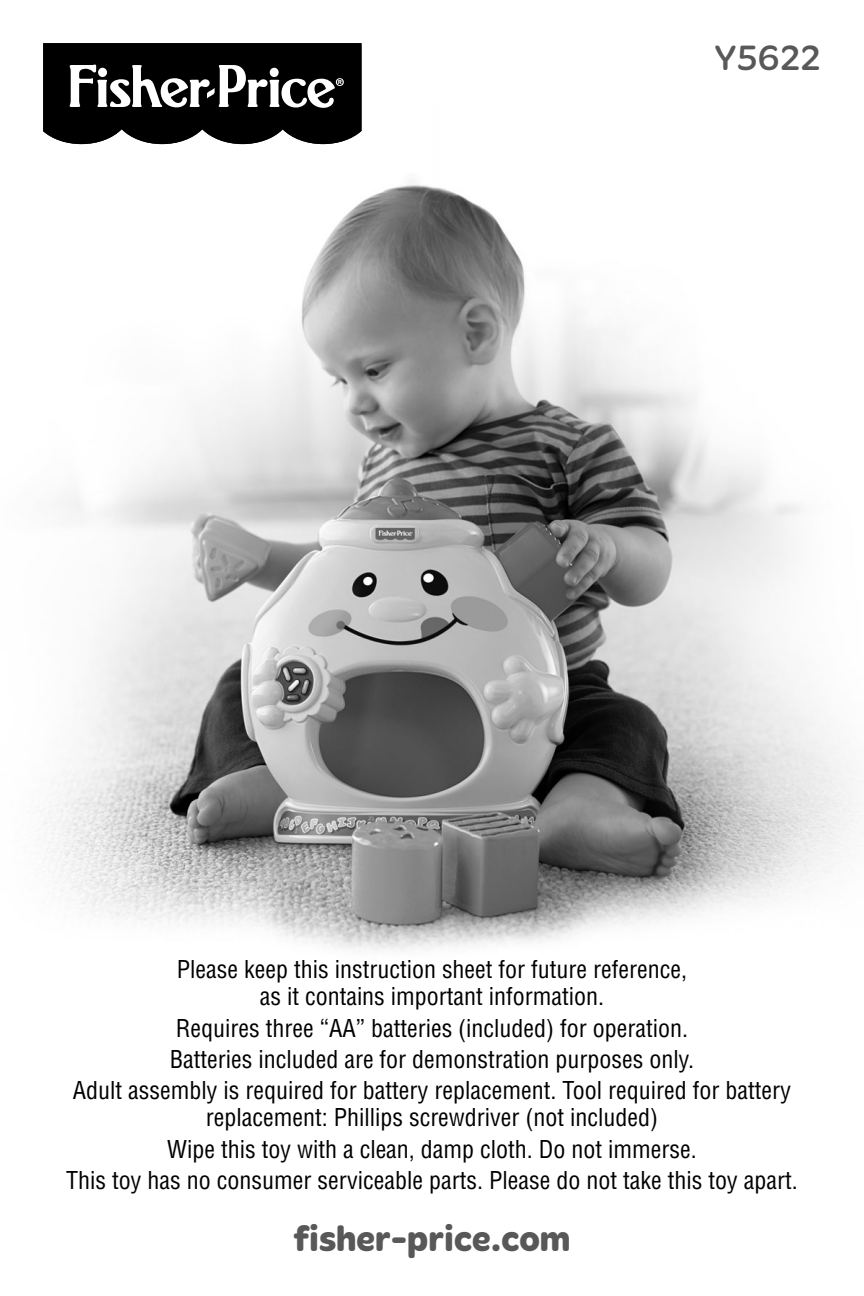
<style>
.page{position:relative;width:864px;height:1296px;background:#fff}
.page>*{position:absolute;margin:0;border:0;box-sizing:border-box;transform-origin:0 0}
.t1{font:700 36px "Merge";color:#585858}
.t2{font:36px "Merge";color:#585858}
.t3{font:condensed 24px/31.2px "Helvetica LT Std";color:#000;text-align:center}
</style>
<div class="page">
<img style="left:41px;top:144px;width:822px;height:807px">
<svg style="left:43px;top:43px;width:319px;height:101px"></svg>
<h1 class="t2" style="left:714px;top:44px;width:108px">Y5622</h1>
<p class="t3" style="left:177px;top:958px;width:512px;line-height:27px">Please keep this instruction sheet for future reference, as it contains important information.</p>
<p class="t3" style="left:73px;top:1015px;width:720px">Requires three “AA” batteries (included) for operation.<br>Batteries included are for demonstration purposes only.<br>Adult assembly is required for battery replacement. Tool required for battery</p>
<p class="t3" style="left:66px;top:1104px;width:733px">replacement: Phillips screwdriver (not included)<br>Wipe this toy with a clean, damp cloth. Do not immerse.<br>This toy has no consumer serviceable parts. Please do not take this toy apart.</p>
<h1 class="t1" style="left:294px;top:1225px;width:278px">fisher-price.com</h1>
</div>
